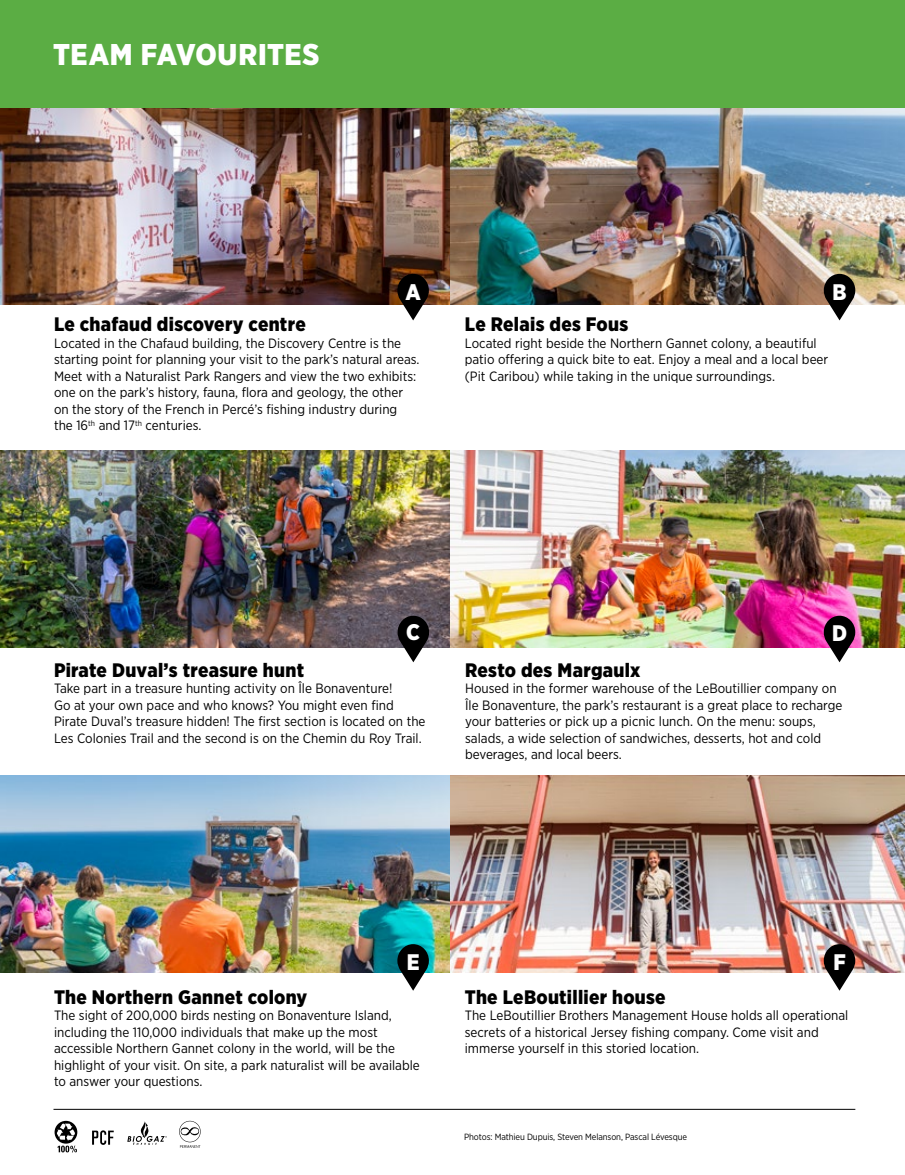
<style>
.page{position:relative;width:905px;height:1175px;background:#fff}
.page>*{position:absolute;margin:0;border:0;box-sizing:border-box;transform-origin:0 0}
.t1{font:900 30px "Gotham Narrow";letter-spacing:.02em;color:#fff}
.t2{font:900 22.5px "Gotham Narrow";color:#fff}
.t3{font:900 19.5px "Gotham Narrow";letter-spacing:.015em;color:#000}
.t4{font:13.5px/16.5px "Gotham Narrow";color:#000}
.t5{font:9px "Gotham Narrow";letter-spacing:-.01em;color:#000}
</style>
<div class="page">
<img style="left:0;top:450px;width:904px;height:197px">
<img style="left:0;top:108px;width:904px;height:196px">
<img style="left:0;top:775px;width:904px;height:197px">
<div style="left:0;top:0;width:904px;height:108px;background:#5bad44"></div>
<svg style="left:397px;top:274px;width:32px;height:46px"></svg>
<svg style="left:397px;top:615px;width:32px;height:47px"></svg>
<svg style="left:823px;top:274px;width:32px;height:46px"></svg>
<svg style="left:823px;top:615px;width:32px;height:47px"></svg>
<svg style="left:397px;top:944px;width:32px;height:46px"></svg>
<svg style="left:823px;top:944px;width:32px;height:46px"></svg>
<svg style="left:55px;top:1120px;width:22px;height:32px"></svg>
<svg style="left:179px;top:1120px;width:22px;height:27px"></svg>
<svg style="left:127px;top:1121px;width:40px;height:23px"></svg>
<svg style="left:92px;top:1130px;width:22px;height:14px"></svg>
<hr style="left:53px;top:1109px;width:802px;height:1px;background:#000">
<h1 class="t1" style="left:53px;top:34px;width:268px">TEAM FAVOURITES</h1>
<h2 class="t2" style="left:405px;top:277px;width:17px">A</h2>
<h3 class="t3" style="left:54px;top:312px;width:253px">Le chafaud discovery centre</h3>
<p class="t4" style="left:54px;top:335px;width:367px">Located in the Chafaud building, the Discovery Centre is the starting point for planning your visit to the park’s natural areas.<br>Meet with a Naturalist Park Rangers and view the two exhibits: one on the park’s history, fauna, flora and geology, the other on the story of the French in Percé’s fishing industry during<br>the 16<sup>th</sup> and 17<sup>th</sup> centuries.</p>
<h2 class="t2" style="left:832px;top:277px;width:16px">B</h2>
<h3 class="t3" style="left:465px;top:312px;width:165px">Le Relais des Fous</h3>
<p class="t4" style="left:465px;top:335px;width:365px">Located right beside the Northern Gannet colony, a beautiful patio offering a quick bite to eat. Enjoy a meal and a local beer (Pit Caribou) while taking in the unique surroundings.</p>
<h2 class="t2" style="left:406px;top:617px;width:15px">C</h2>
<h3 class="t3" style="left:54px;top:657px;width:251px">Pirate Duval’s treasure hunt</h3>
<p class="t4" style="left:54px;top:680px;width:373px">Take part in a treasure hunting activity on Île Bonaventure!<br>Go at your own pace and who knows? You might even find Pirate Duval’s treasure hidden! The first section is located on the Les Colonies Trail and the second is on the Chemin du Roy Trail.</p>
<h2 class="t2" style="left:832px;top:618px;width:17px">D</h2>
<h3 class="t3" style="left:465px;top:657px;width:177px">Resto des Margaulx</h3>
<p class="t4" style="left:465px;top:680px;width:379px">Housed in the former warehouse of the LeBoutillier company on Île Bonaventure, the park’s restaurant is a great place to recharge your batteries or pick up a picnic lunch. On the menu: soups, salads, a wide selection of sandwiches, desserts, hot and cold beverages, and local beers.</p>
<h2 class="t2" style="left:407px;top:947px;width:14px">E</h2>
<h2 class="t2" style="left:833px;top:947px;width:14px">F</h2>
<h3 class="t3" style="left:54px;top:984px;width:255px">The Northern Gannet colony</h3>
<p class="t4" style="left:54px;top:1007px;width:367px">The sight of 200,000 birds nesting on Bonaventure Island, including the 110,000 individuals that make up the most accessible Northern Gannet colony in the world, will be the highlight of your visit. On site, a park naturalist will be available to answer your questions.</p>
<h3 class="t3" style="left:465px;top:984px;width:202px">The LeBoutillier house</h3>
<p class="t4" style="left:465px;top:1007px;width:385px">The LeBoutillier Brothers Management House holds all operational secrets of a historical Jersey fishing company. Come visit and immerse yourself in this storied location.</p>
<p class="t5" style="left:464px;top:1131px;width:224px">Photos: Mathieu Dupuis, Steven Melanson, Pascal Lévesque</p>
</div>
